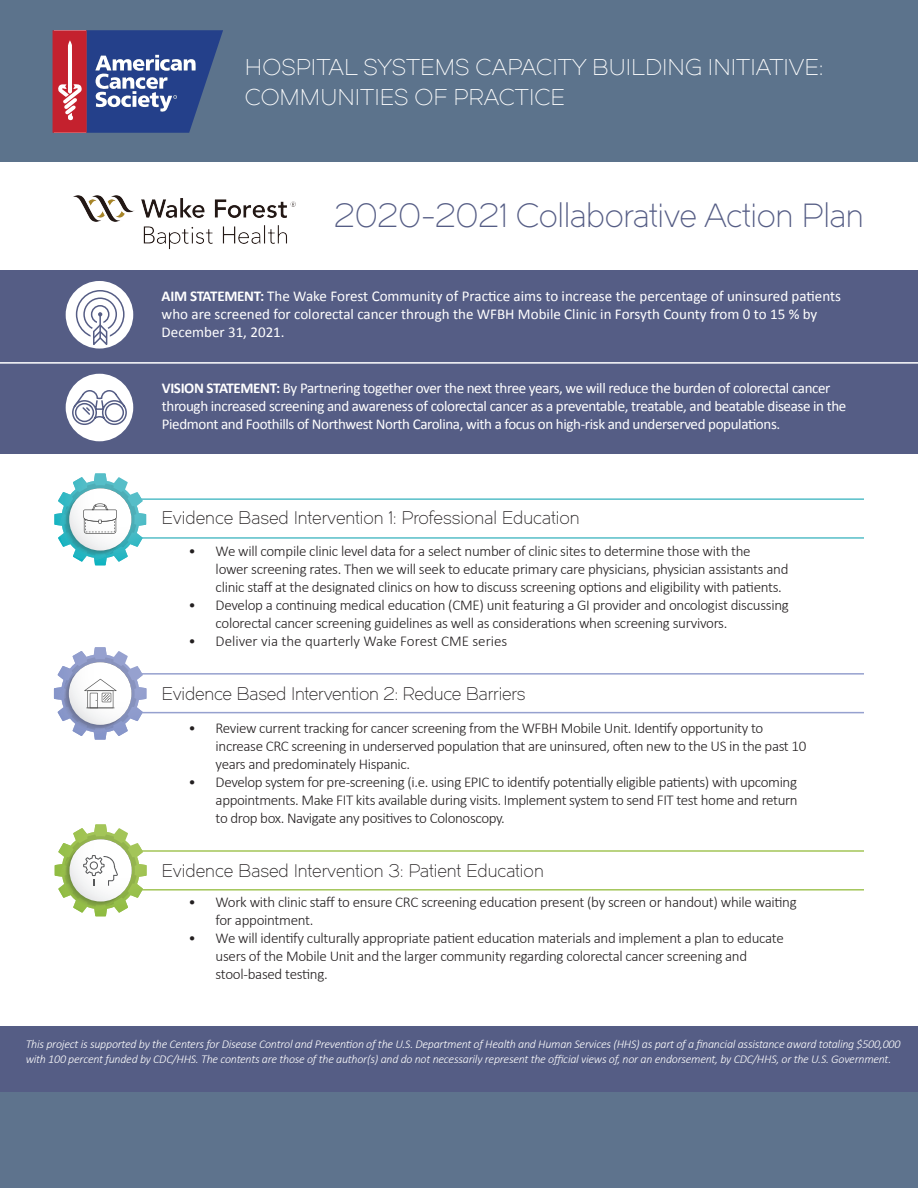
<style>
.page{position:relative;width:918px;height:1188px;background:#fff}
.page>*{position:absolute;margin:0;border:0;box-sizing:border-box;transform-origin:0 0}
.Body_Copy{font:33px "Dual 300";letter-spacing:-.01em;color:#555d85}
.t1{font:22.5px "Dual 300";color:#fff}
.Body_Copy-2{font:18px "Dual 300";letter-spacing:-.005em;color:#231f20}
.Body_Copy-3{font:300 15px/18px "Calibri";letter-spacing:-.02em;color:#231f20}
.AIM_Vision_Statement{font:15px/18px "Calibri";letter-spacing:-.025em;color:#fff}
.AIM_Vision_Statement-2{font:15px/18px "Calibri";color:#fff}
.Body_Copy-4{font:300 15px "Calibri";color:#231f20}
.Body_Copy-5{font:italic 300 12px/15px "Calibri";letter-spacing:-.02em;color:#fff}
.s1{font-weight:700}
</style>
<div class="page">
<hr style="left:127px;top:850px;width:737px;height:2px;background:#a3c558">
<hr style="left:127px;top:889px;width:737px;height:2px;background:#a3c558">
<hr style="left:127px;top:673px;width:737px;height:2px;background:#96a1cf">
<hr style="left:127px;top:712px;width:737px;height:1px;background:#96a1cf">
<div style="left:0;top:270px;width:918px;height:184px;background:#555d85"></div>
<div style="left:0;top:0;width:918px;height:162px;background:#5c738c"></div>
<svg style="left:53px;top:30px;width:170px;height:103px;background:#615989"></svg>
<div style="left:0;top:1026px;width:918px;height:162px;background:#5e738d"></div>
<img style="left:73px;top:195px;width:223px;height:55px">
<div style="left:66px;top:281px;width:67px;height:68px;background:#fff;border-radius:50%"></div>
<svg style="left:75px;top:289px;width:50px;height:59px"></svg>
<div style="left:66px;top:374px;width:67px;height:67px;background:#fff;border-radius:50%"></div>
<svg style="left:71px;top:389px;width:57px;height:37px"></svg>
<hr style="left:0;top:362px;width:918px;height:2px;background:#fff">
<hr style="left:127px;top:498px;width:737px;height:2px;background:#56bec8">
<hr style="left:127px;top:537px;width:737px;height:2px;background:#56bec8">
<div style="left:0;top:1026px;width:918px;height:65px;background:#555d85"></div>
<svg style="left:54px;top:473px;width:92px;height:92px"></svg>
<svg style="left:54px;top:647px;width:92px;height:93px"></svg>
<svg style="left:55px;top:824px;width:92px;height:92px"></svg>
<p class="t1" style="left:245px;top:54px;width:580px">HOSPITAL SYSTEMS CAPACITY BUILDING INITIATIVE:</p>
<p class="t1" style="left:245px;top:84px;width:322px">COMMUNITIES OF PRACTICE</p>
<p class="Body_Copy" style="left:334px;top:196px;width:531px">2020-2021 Collaborative Action Plan</p>
<p class="AIM_Vision_Statement-2" style="left:162px;top:287px;width:681px"><span class="s1">AIM STATEMENT:</span> The Wake Forest Community of Practice aims to increase the percentage of uninsured patients who are screened for colorectal cancer through the WFBH Mobile Clinic in Forsyth County from 0 to 15 % by<br>December 31, 2021.</p>
<p class="AIM_Vision_Statement" style="left:162px;top:379px;width:686px"><span class="s1">VISION STATEMENT:</span> By Partnering together over the next three years, we will reduce the burden of colorectal cancer through increased screening and awareness of colorectal cancer as a preventable, treatable, and beatable disease in the<br>Piedmont and Foothills of Northwest North Carolina, with a focus on high-risk and underserved populations.</p>
<p class="Body_Copy-2" style="left:162px;top:507px;width:420px">Evidence Based Intervention 1: Professional Education</p>
<p class="Body_Copy-3" style="left:216px;top:542px;width:574px;text-indent:-27px">• We will compile clinic level data for a select number of clinic sites to determine those with the<br>lower screening rates. Then we will seek to educate primary care physicians, physician assistants and clinic staff at the designated clinics on how to discuss screening options and eligibility with patients.</p>
<p class="Body_Copy-3" style="left:216px;top:596px;width:575px;text-indent:-27px">• Develop a continuing medical education (CME) unit featuring a GI provider and oncologist discussing colorectal cancer screening guidelines as well as considerations when screening survivors.</p>
<p class="Body_Copy-4" style="left:189px;top:632px;width:320px">• Deliver via the quarterly Wake Forest CME series</p>
<p class="Body_Copy-2" style="left:162px;top:683px;width:365px">Evidence Based Intervention 2: Reduce Barriers</p>
<p class="Body_Copy-3" style="left:216px;top:719px;width:592px;text-indent:-27px">• Review current tracking for cancer screening from the WFBH Mobile Unit. Identify opportunity to increase CRC screening in underserved population that are uninsured, often new to the US in the past 10 years and predominately Hispanic.</p>
<p class="Body_Copy-3" style="left:216px;top:773px;width:584px;text-align:justify;text-indent:-27px">• Develop system for pre-screening (i.e. using EPIC to identify potentially eligible patients) with upcoming appointments. Make FIT kits available during visits. Implement system to send FIT test home and return to drop box. Navigate any positives to Colonoscopy.</p>
<p class="Body_Copy-2" style="left:162px;top:860px;width:384px">Evidence Based Intervention 3: Patient Education</p>
<p class="Body_Copy-3" style="left:216px;top:893px;width:583px;text-indent:-27px">• Work with clinic staff to ensure CRC screening education present (by screen or handout) while waiting for appointment.</p>
<p class="Body_Copy-3" style="left:216px;top:929px;width:570px;text-indent:-27px">• We will identify culturally appropriate patient education materials and implement a plan to educate users of the Mobile Unit and the larger community regarding colorectal cancer screening and stool-based testing.</p>
<p class="Body_Copy-5" style="left:26px;top:1037px;width:876px">This project is supported by the Centers for Disease Control and Prevention of the U.S. Department of Health and Human Services (HHS) as part of a financial assistance award totaling $500,000 with 100 percent funded by CDC/HHS. The contents are those of the author(s) and do not necessarily represent the official views of, nor an endorsement, by CDC/HHS, or the U.S. Government.</p>
</div>
